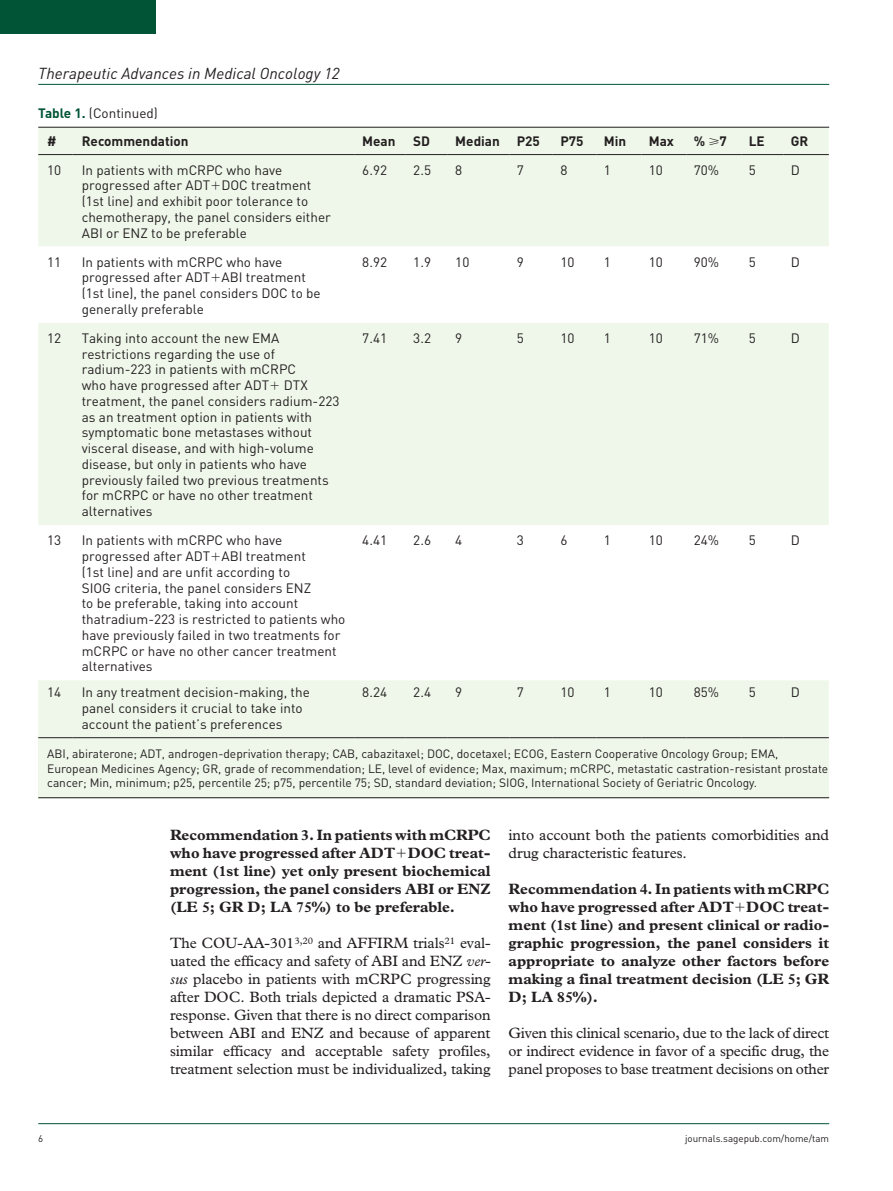
<style>
.page{position:relative;width:893px;height:1191px;background:#fff}
.page>*{position:absolute;margin:0;border:0;box-sizing:border-box;transform-origin:0 0}
.t1{font:italic 15.75px "DIN";color:#231f20}
.t2{font:15px/18px "Plantin Std";letter-spacing:-.005em;color:#231f20;text-align:justify}
.t3{font:700 15px/18px "Plantin Std";color:#231f20;text-align:justify}
.t4{font:13.5px/15.8px "DIN";color:#231f20}
.t5{font:700 13.5px "DIN";color:#231f20}
.t6{font:12px/14.2px "DIN";color:#231f20}
.t7{font:9.75px "DIN";color:#231f20}
.s1{font-weight:700;color:#015436}
.s2{font-style:italic}
</style>
<div class="page">
<hr style="left:38px;top:84px;width:791px;height:1px;background:#015436">
<hr style="left:38px;top:1123px;width:791px;height:1px;background:#015436">
<div style="left:0;top:0;width:155px;height:34px;background:#015436"></div>
<div style="left:38px;top:737px;width:791px;height:61px;background:#eff7ea"></div>
<hr style="left:38px;top:797px;width:791px;height:1px;background:#231f20">
<div style="left:38px;top:128px;width:791px;height:609px;background:#eff7ea"></div>
<svg style="left:38px;top:247px;width:791px;height:433px"></svg>
<hr style="left:38px;top:154px;width:35px;height:1px;background:#231f20">
<hr style="left:73px;top:154px;width:282px;height:1px;background:#231f20">
<hr style="left:355px;top:154px;width:51px;height:1px;background:#231f20">
<hr style="left:406px;top:154px;width:42px;height:1px;background:#231f20">
<hr style="left:448px;top:154px;width:61px;height:1px;background:#231f20">
<hr style="left:509px;top:154px;width:44px;height:1px;background:#231f20">
<hr style="left:553px;top:154px;width:43px;height:1px;background:#231f20">
<hr style="left:596px;top:154px;width:45px;height:1px;background:#231f20">
<hr style="left:641px;top:154px;width:45px;height:1px;background:#231f20">
<hr style="left:686px;top:154px;width:55px;height:1px;background:#231f20">
<hr style="left:741px;top:154px;width:42px;height:1px;background:#231f20">
<hr style="left:783px;top:154px;width:46px;height:1px;background:#231f20">
<hr style="left:38px;top:737px;width:35px;height:1px;background:#231f20">
<hr style="left:73px;top:737px;width:282px;height:1px;background:#231f20">
<hr style="left:355px;top:737px;width:51px;height:1px;background:#231f20">
<hr style="left:406px;top:737px;width:42px;height:1px;background:#231f20">
<hr style="left:448px;top:737px;width:61px;height:1px;background:#231f20">
<hr style="left:509px;top:737px;width:44px;height:1px;background:#231f20">
<hr style="left:553px;top:737px;width:43px;height:1px;background:#231f20">
<hr style="left:596px;top:737px;width:45px;height:1px;background:#231f20">
<hr style="left:641px;top:737px;width:45px;height:1px;background:#231f20">
<hr style="left:686px;top:737px;width:55px;height:1px;background:#231f20">
<hr style="left:741px;top:737px;width:42px;height:1px;background:#231f20">
<hr style="left:783px;top:737px;width:46px;height:1px;background:#231f20">
<hr style="left:38px;top:127px;width:791px;height:1px;background:#231f20">
<svg style="left:212px;top:182px;width:8px;height:8px"></svg>
<svg style="left:212px;top:274px;width:8px;height:8px"></svg>
<svg style="left:271px;top:382px;width:8px;height:8px"></svg>
<svg style="left:212px;top:552px;width:8px;height:8px"></svg>
<p class="t1" style="left:38px;top:63px;width:303px">Therapeutic Advances in Medical Oncology 12</p>
<p class="t4" style="left:38px;top:105px;width:121px"><span class="s1">Table 1.</span> (Continued)</p>
<p class="t5" style="left:47px;top:132px;width:11px">#</p>
<p class="t5" style="left:82px;top:132px;width:108px">Recommendation</p>
<p class="t5" style="left:362px;top:132px;width:35px">Mean</p>
<p class="t5" style="left:413px;top:132px;width:18px">SD</p>
<p class="t5" style="left:455px;top:132px;width:46px">Median</p>
<p class="t5" style="left:517px;top:132px;width:25px">P25</p>
<p class="t5" style="left:560px;top:132px;width:25px">P75</p>
<p class="t5" style="left:604px;top:132px;width:24px">Min</p>
<p class="t5" style="left:649px;top:132px;width:27px">Max</p>
<p class="t5" style="left:694px;top:132px;width:35px">% ⩾7</p>
<p class="t5" style="left:749px;top:132px;width:17px">LE</p>
<p class="t5" style="left:791px;top:132px;width:19px">GR</p>
<p class="t4" style="left:47px;top:162px;width:16px">10</p>
<p class="t4" style="left:82px;top:162px;width:251px">In patients with mCRPC who have progressed after ADT DOC treatment (1st line) and exhibit poor tolerance to chemotherapy, the panel considers either ABI or ENZ to be preferable</p>
<p class="t4" style="left:362px;top:162px;width:26px">6.92</p>
<p class="t4" style="left:413px;top:162px;width:19px">2.5</p>
<p class="t4" style="left:455px;top:162px;width:9px">8</p>
<p class="t4" style="left:517px;top:162px;width:9px">7</p>
<p class="t4" style="left:560px;top:162px;width:9px">8</p>
<p class="t4" style="left:604px;top:162px;width:9px">1</p>
<p class="t4" style="left:649px;top:162px;width:16px">10</p>
<p class="t4" style="left:694px;top:162px;width:27px">70%</p>
<p class="t4" style="left:749px;top:162px;width:9px">5</p>
<p class="t4" style="left:791px;top:162px;width:11px">D</p>
<p class="t4" style="left:47px;top:253px;width:16px">11</p>
<p class="t4" style="left:82px;top:253px;width:240px">In patients with mCRPC who have progressed after ADT ABI treatment (1st line), the panel considers DOC to be generally preferable</p>
<p class="t4" style="left:362px;top:254px;width:26px">8.92</p>
<p class="t4" style="left:413px;top:254px;width:19px">1.9</p>
<p class="t4" style="left:455px;top:254px;width:16px">10</p>
<p class="t4" style="left:517px;top:254px;width:9px">9</p>
<p class="t4" style="left:560px;top:254px;width:16px">10</p>
<p class="t4" style="left:604px;top:254px;width:9px">1</p>
<p class="t4" style="left:649px;top:254px;width:16px">10</p>
<p class="t4" style="left:694px;top:254px;width:27px">90%</p>
<p class="t4" style="left:749px;top:254px;width:9px">5</p>
<p class="t4" style="left:791px;top:254px;width:11px">D</p>
<p class="t4" style="left:47px;top:330px;width:16px">12</p>
<p class="t4" style="left:82px;top:330px;width:259px">Taking into account the new EMA restrictions regarding the use of radium-223 in patients with mCRPC<br>who have progressed after ADT DTX treatment, the panel considers radium-223 as an treatment option in patients with symptomatic bone metastases without visceral disease, and with high-volume disease, but only in patients who have previously failed two previous treatments for mCRPC or have no other treatment alternatives</p>
<p class="t4" style="left:362px;top:330px;width:26px">7.41</p>
<p class="t4" style="left:413px;top:330px;width:19px">3.2</p>
<p class="t4" style="left:455px;top:330px;width:9px">9</p>
<p class="t4" style="left:517px;top:330px;width:9px">5</p>
<p class="t4" style="left:560px;top:330px;width:16px">10</p>
<p class="t4" style="left:604px;top:330px;width:9px">1</p>
<p class="t4" style="left:649px;top:330px;width:16px">10</p>
<p class="t4" style="left:694px;top:330px;width:27px">71%</p>
<p class="t4" style="left:749px;top:330px;width:9px">5</p>
<p class="t4" style="left:791px;top:330px;width:11px">D</p>
<p class="t4" style="left:47px;top:532px;width:16px">13</p>
<p class="t4" style="left:82px;top:532px;width:265px">In patients with mCRPC who have progressed after ADT ABI treatment<br>(1st line) and are unfit according to<br>SIOG criteria, the panel considers ENZ<br>to be preferable, taking into account thatradium-223 is restricted to patients who have previously failed in two treatments for mCRPC or have no other cancer treatment alternatives</p>
<p class="t4" style="left:362px;top:532px;width:26px">4.41</p>
<p class="t4" style="left:413px;top:532px;width:19px">2.6</p>
<p class="t4" style="left:455px;top:532px;width:9px">4</p>
<p class="t4" style="left:517px;top:532px;width:9px">3</p>
<p class="t4" style="left:560px;top:532px;width:9px">6</p>
<p class="t4" style="left:604px;top:532px;width:9px">1</p>
<p class="t4" style="left:649px;top:532px;width:16px">10</p>
<p class="t4" style="left:694px;top:532px;width:27px">24%</p>
<p class="t4" style="left:749px;top:532px;width:9px">5</p>
<p class="t4" style="left:791px;top:532px;width:11px">D</p>
<p class="t4" style="left:47px;top:684px;width:16px">14</p>
<p class="t4" style="left:82px;top:684px;width:230px">In any treatment decision-making, the panel considers it crucial to take into account the patient’s preferences</p>
<p class="t4" style="left:362px;top:684px;width:26px">8.24</p>
<p class="t4" style="left:413px;top:684px;width:19px">2.4</p>
<p class="t4" style="left:455px;top:684px;width:9px">9</p>
<p class="t4" style="left:517px;top:684px;width:9px">7</p>
<p class="t4" style="left:560px;top:684px;width:16px">10</p>
<p class="t4" style="left:604px;top:684px;width:9px">1</p>
<p class="t4" style="left:649px;top:684px;width:16px">10</p>
<p class="t4" style="left:694px;top:684px;width:27px">85%</p>
<p class="t4" style="left:749px;top:684px;width:9px">5</p>
<p class="t4" style="left:791px;top:684px;width:11px">D</p>
<p class="t6" style="left:47px;top:746px;width:782px">ABI, abiraterone; ADT, androgen-deprivation therapy; CAB, cabazitaxel; DOC, docetaxel; ECOG, Eastern Cooperative Oncology Group; EMA,<br>European Medicines Agency; GR, grade of recommendation; LE, level of evidence; Max, maximum; mCRPC, metastatic castration-resistant prostate cancer; Min, minimum; p25, percentile 25; p75, percentile 75; SD, standard deviation; SIOG, International Society of Geriatric Oncology.</p>
<p class="t3" style="left:170px;top:826px;width:322px">Recommendation 3. In patients with mCRPC who have progressed after ADT DOC treat&shy;ment (1st line) yet only present biochemical progression, the panel considers ABI or ENZ (LE 5; GR D; LA 75%) to be preferable.</p>
<p class="t2" style="left:170px;top:934px;width:322px">The COU-AA-301<sup>3,20</sup> and AFFIRM trials<sup>21</sup> eval&shy;uated the efficacy and safety of ABI and ENZ <span class="s2">ver&shy;sus</span> placebo in patients with mCRPC progressing after DOC. Both trials depicted a dramatic PSA&shy;response. Given that there is no direct comparison between ABI and ENZ and because of apparent similar efficacy and acceptable safety profiles, treatment selection must be individualized, taking</p>
<p class="t2" style="left:509px;top:826px;width:322px">into account both the patients comorbidities and drug characteristic features.</p>
<p class="t3" style="left:509px;top:880px;width:322px">Recommendation 4. In patients with mCRPC who have progressed after ADT DOC treat&shy;ment (1st line) and present clinical or radio&shy;graphic progression, the panel considers it appropriate to analyze other factors before making a final treatment decision (LE 5; GR D; LA 85%).</p>
<p class="t2" style="left:509px;top:1024px;width:322px">Given this clinical scenario, due to the lack of direct or indirect evidence in favor of a specific drug, the panel proposes to base treatment decisions on other</p>
<p class="t7" style="left:38px;top:1132px;width:7px">6</p>
<p class="t7" style="left:685px;top:1132px;width:146px">journals.sagepub.com/home/tam</p>
</div>
